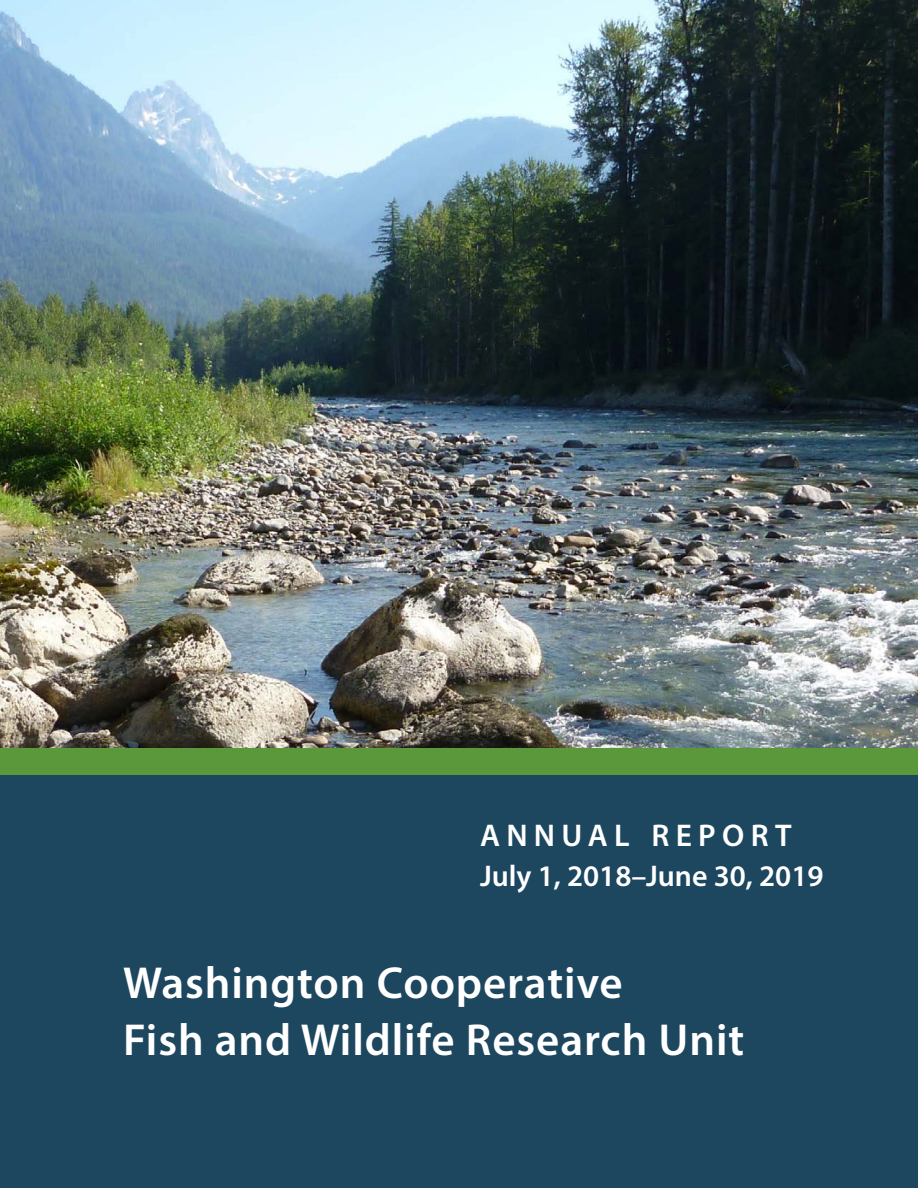
<style>
.page{position:relative;width:918px;height:1188px;background:#fff}
.page>*{position:absolute;margin:0;border:0;box-sizing:border-box;transform-origin:0 0}
.t1{font:600 45px/57px "Myriad Pro";letter-spacing:.02em;color:#fff}
.t2{font:600 31.5px "Myriad Pro";letter-spacing:.2em;color:#fff}
.t3{font:600 30px "Myriad Pro";color:#fff}
</style>
<div class="page">
<img style="left:0;top:0;width:918px;height:748px">
<div style="left:0;top:769px;width:918px;height:419px;background:#1d465f"></div>
<div style="left:0;top:748px;width:918px;height:27px;background:#5b983b"></div>
<p class="t2" style="left:480px;top:815px;width:313px">ANNUAL REPORT</p>
<p class="t3" style="left:480px;top:857px;width:345px">July 1, 2018–June 30, 2019</p>
<p class="t1" style="left:123px;top:953px;width:623px">Washington Cooperative<br>Fish and Wildlife Research Unit</p>
</div>
